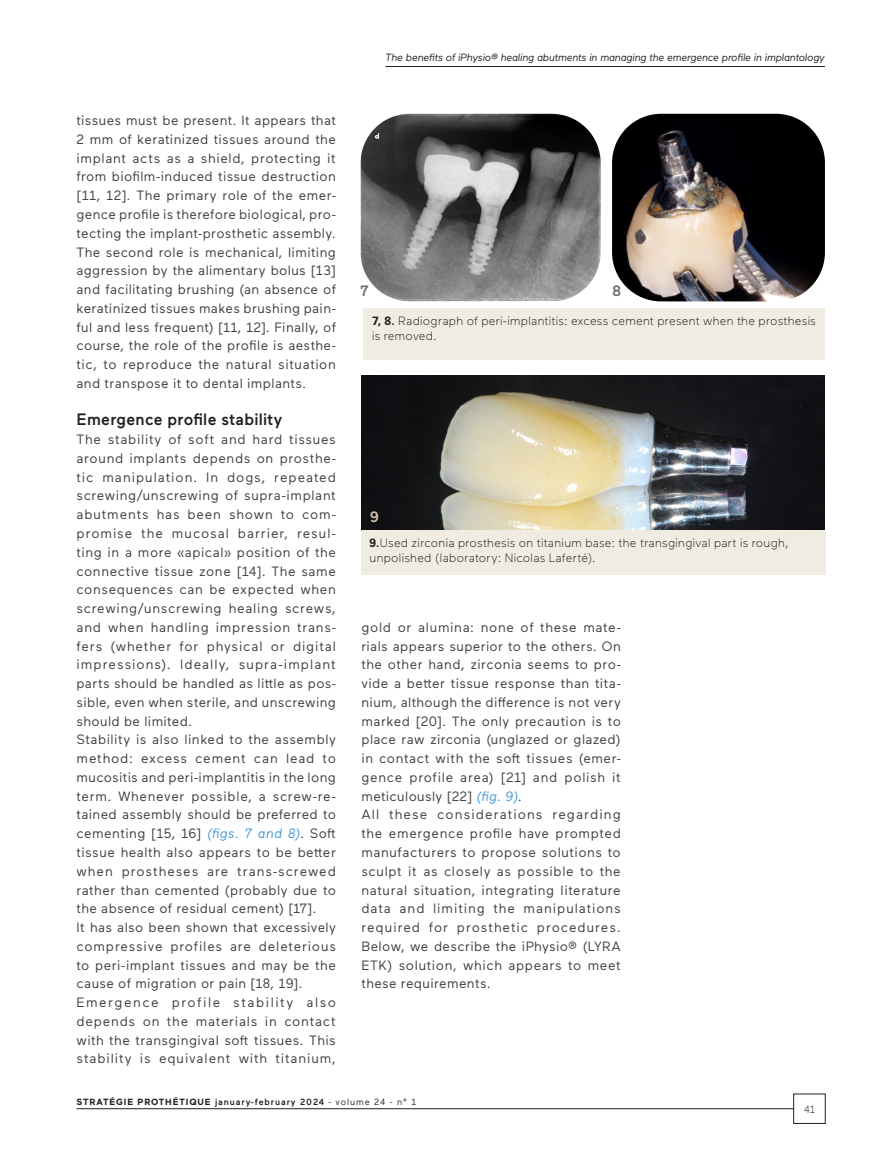
<style>
.page{position:relative;width:893px;height:1149px;background:#fff}
.page>*{position:absolute;margin:0;border:0;box-sizing:border-box;transform-origin:0 0}
._08___Inter_2_-_2022{font:500 16.5px "Maax";letter-spacing:.02em;color:#231f20}
.Numéro_photo_2022{font:500 15px "Maax";color:#6c6d70}
.Numéro_photo_2022-2{font:500 15px "Maax";color:#d2c5a9}
._06___Texte_courant_2022{font:13.5px/18.8px "Maax";letter-spacing:.03em;color:#3e3e3f;text-align:justify}
.Légende_2022{font:300 12px/14.2px "Maax";letter-spacing:.025em;color:#231f20}
.t1{font:italic 10.5px "Maax";letter-spacing:-.02em;color:#231f20}
.t2{font:300 10.5px "Maax";color:#231f20}
.t3{font:700 9px "Maax";letter-spacing:.1em;color:#231f20}
.s1{font-style:italic;color:#449ad4}
.s2{font-family:"Univers LT Std";font-weight:700}
.s3{font-weight:500}
.s4{font-weight:400}
</style>
<div class="page">
<hr style="left:385px;top:66px;width:440px;height:1px;background:#231f20">
<hr style="left:77px;top:1108px;width:717px;height:1px;background:#231f20">
<div style="left:364px;top:308px;width:461px;height:51px;background:#f1ece2"></div>
<img style="left:361px;top:114px;width:240px;height:187px">
<img style="left:612px;top:114px;width:213px;height:187px">
<img style="left:361px;top:375px;width:464px;height:154px">
<div style="left:361px;top:529px;width:464px;height:45px;background:#f1ece2"></div>
<p class="_06___Texte_courant_2022" style="left:77px;top:110px;width:261px">tissues must be present. It appears that 2 mm of keratinized tissues around the implant acts as a shield, protecting it from biofilm-induced tissue destruction [11, 12]. The primary role of the emer&shy;gence profile is therefore biological, pro&shy;tecting the implant-prosthetic assembly.<br>The second role is mechanical, limiting aggression by the alimentary bolus [13] and facilitating brushing (an absence of keratinized tissues makes brushing pain&shy;ful and less frequent) [11, 12]. Finally, of course, the role of the profile is aesthe&shy;tic, to reproduce the natural situation and transpose it to dental implants.</p>
<p class="_08___Inter_2_-_2022" style="left:77px;top:409px;width:207px">Emergence profile stability</p>
<p class="_06___Texte_courant_2022" style="left:77px;top:429px;width:261px">The stability of soft and hard tissues around implants depends on prosthe&shy;tic manipulation. In dogs, repeated screwing/unscrewing of supra-implant abutments has been shown to com&shy;promise the mucosal barrier, resul&shy;ting in a more «apical» position of the connective tissue zone [14]. The same consequences can be expected when screwing/unscrewing healing screws, and when handling impression trans&shy;fers (whether for physical or digital impressions). Ideally, supra-implant parts should be handled as little as pos&shy;sible, even when sterile, and unscrewing should be limited.</p>
<p class="_06___Texte_courant_2022" style="left:77px;top:729px;width:261px">Stability is also linked to the assembly method: excess cement can lead to mucositis and peri-implantitis in the long term. Whenever possible, a screw-re&shy;tained assembly should be preferred to cementing [15, 16] <span class="s1">(figs. 7 and 8)</span>. Soft tissue health also appears to be better when prostheses are trans-screwed rather than cemented (probably due to the absence of residual cement) [17].</p>
<p class="_06___Texte_courant_2022" style="left:77px;top:917px;width:261px">It has also been shown that excessively compressive profiles are deleterious to peri-implant tissues and may be the cause of migration or pain [18, 19].</p>
<p class="_06___Texte_courant_2022" style="left:77px;top:992px;width:261px">Emergence profile stability also depends on the materials in contact with the transgingival soft tissues. This stability is equivalent with titanium,</p>
<p class="t1" style="left:386px;top:51px;width:441px">The benefits of iPhysio® healing abutments in managing the emergence profile in implantology</p>
<p class="Numéro_photo_2022" style="left:360px;top:281px;width:10px">7</p>
<p class="Numéro_photo_2022" style="left:612px;top:281px;width:11px">8</p>
<p class="Légende_2022" style="left:372px;top:313px;width:445px"><span class="s2">7, 8.</span> Radiograph of peri-implantitis: excess cement present when the prosthesis is removed.</p>
<p class="Numéro_photo_2022-2" style="left:370px;top:506px;width:11px">9</p>
<p class="Légende_2022" style="left:369px;top:535px;width:421px"><span class="s2">9.</span>Used zirconia prosthesis on titanium base: the transgingival part is rough, unpolished (laboratory: Nicolas Laferté).</p>
<p class="_06___Texte_courant_2022" style="left:361px;top:617px;width:261px">gold or alumina: none of these mate&shy;rials appears superior to the others. On the other hand, zirconia seems to pro&shy;vide a better tissue response than tita&shy;nium, although the difference is not very marked [20]. The only precaution is to place raw zirconia (unglazed or glazed) in contact with the soft tissues (emer&shy;gence profile area) [21] and polish it meticulously [22] <span class="s1">(fig. 9)</span>.</p>
<p class="_06___Texte_courant_2022" style="left:361px;top:804px;width:261px">All these considerations regarding the emergence profile have prompted manufacturers to propose solutions to sculpt it as closely as possible to the natural situation, integrating literature data and limiting the manipulations required for prosthetic procedures.<br>Below, we describe the iPhysio® (LYRA ETK) solution, which appears to meet these requirements.</p>
<p class="t3" style="left:77px;top:1095px;width:341px">STRATÉGIE PROTHÉTIQUE <span class="s3">january-february 2024</span> <span class="s4">- volume 24 - n° 1</span></p>
<p class="t2" style="left:804px;top:1101px;width:13px">41</p>
</div>
